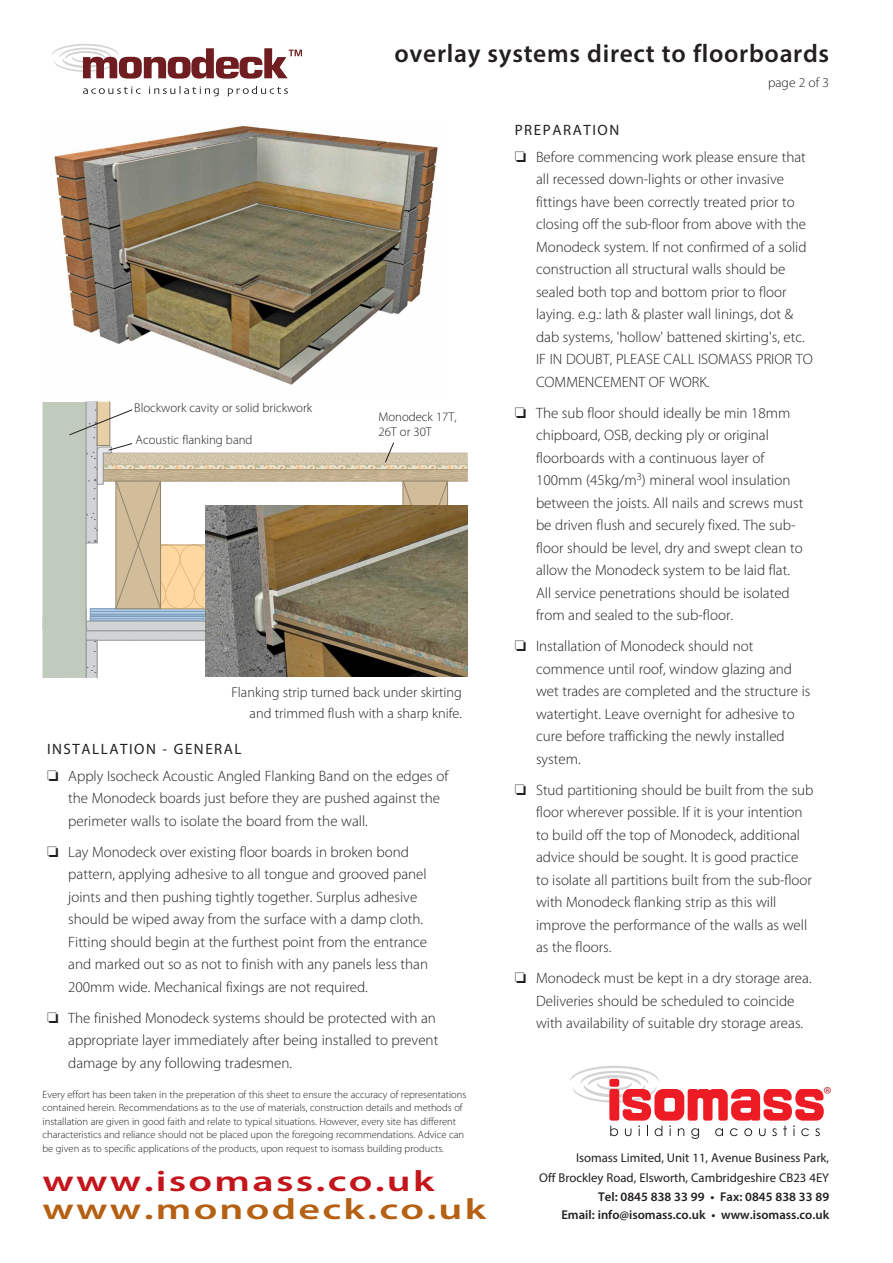
<style>
.page{position:relative;width:893px;height:1263px;background:#fff}
.page>*{position:absolute;margin:0;border:0;box-sizing:border-box;transform-origin:0 0}
.t1{font:600 29.4px "Myriad Pro";letter-spacing:.055em;color:#b56012;scale:1.43 1}
.t2{font:600 29.4px "Myriad Pro";letter-spacing:.055em;color:#c4151c;scale:1.43 1}
.t3{font:600 25.5px "Myriad Pro";letter-spacing:.025em;color:#231f20}
.t4{font:300 20.55px "Myriad Pro";color:#c4151c}
.t5{font:300 15px/22.5px "Myriad Pro";color:#231f20}
.t6{font:300 14.25px/21px "Myriad Pro";color:#231f20;text-align:right}
.t7{font:300 13.5px "Myriad Pro";color:#231f20}
.t8{font:12.75px/19.5px "Myriad Pro";color:#231f20;text-align:right}
.t9{font:600 12.75px/18px "Myriad Pro";color:#231f20;text-align:right}
.t10{font:300 12.75px/15.8px "Myriad Pro";color:#231f20}
.t11{font:300 10.5px/13.5px "Myriad Pro";color:#231f20}
.s1{font-weight:400}
</style>
<div class="page">
<svg style="left:83px;top:86px;width:58px;height:8px"></svg>
<svg style="left:149px;top:86px;width:70px;height:10px"></svg>
<svg style="left:228px;top:86px;width:60px;height:10px"></svg>
<svg style="left:52px;top:44px;width:250px;height:35px"></svg>
<svg style="left:570px;top:1066px;width:254px;height:73px"></svg>
<img style="left:54px;top:125px;width:384px;height:260px">
<svg style="left:43px;top:402px;width:425px;height:276px"></svg>
<h2 class="t3" style="left:394px;top:43px;width:436px">overlay systems direct to floorboards</h2>
<p class="t10" style="left:134px;top:401px;width:179px">Blockwork cavity or solid brickwork</p>
<p class="t10" style="left:136px;top:432px;width:118px">Acoustic flanking band</p>
<p class="t10" style="left:378px;top:410px;width:80px">Monodeck 17T,<br>26T or 30T</p>
<p class="t6" style="left:231px;top:683px;width:232px">Flanking strip turned back under skirting and trimmed flush with a sharp knife.</p>
<p class="t5" style="left:47px;top:737px;width:403px;line-height:26.7px"><span class="s1">INSTALLATION - GENERAL<br></span>❏ Apply Isocheck Acoustic Angled Flanking Band on the edges of</p>
<p class="t5" style="left:68px;top:788px;width:373px">the Monodeck boards just before they are pushed against the perimeter walls to isolate the board from the wall.</p>
<p class="t5" style="left:68px;top:842px;width:361px;text-indent:-21px">❏ Lay Monodeck over existing floor boards in broken bond pattern, applying adhesive to all tongue and grooved panel joints and then pushing tightly together. Surplus adhesive should be wiped away from the surface with a damp cloth.<br>Fitting should begin at the furthest point from the entrance and marked out so as not to finish with any panels less than 200mm wide. Mechanical fixings are not required.</p>
<p class="t5" style="left:68px;top:1008px;width:371px;text-indent:-21px">❏ The finished Monodeck systems should be protected with an appropriate layer immediately after being installed to prevent damage by any following tradesmen.</p>
<p class="t11" style="left:43px;top:1088px;width:425px">Every effort has been taken in the preperation of this sheet to ensure the accuracy of representations contained herein. Recommendations as to the use of materials, construction details and methods of installation are given in good faith and relate to typical situations. However, every site has different characteristics and reliance should not be placed upon the foregoing recommendations. Advice can be given as to specific applications of the products, upon request to isomass building products.</p>
<h1 class="t2" style="left:43px;top:1170px;width:276px">www.isomass.co.uk</h1>
<h1 class="t1" style="left:43px;top:1198px;width:312px">www.monodeck.co.uk</h1>
<p class="t7" style="left:768px;top:77px;width:63px">page 2 of 3</p>
<p class="t5" style="left:515px;top:118px;width:293px;line-height:26.7px"><span class="s1">PREPARATION<br></span>❏ Before commencing work please ensure that</p>
<p class="t5" style="left:536px;top:169px;width:278px">all recessed down-lights or other invasive fittings have been correctly treated prior to closing off the sub-floor from above with the Monodeck system. If not confirmed of a solid construction all structural walls should be sealed both top and bottom prior to floor laying. e.g.: lath &amp; plaster wall linings, dot &amp; dab systems, 'hollow' battened skirting's, etc.<br>IF IN DOUBT, PLEASE CALL ISOMASS PRIOR TO COMMENCEMENT OF WORK.</p>
<p class="t5" style="left:536px;top:403px;width:269px;text-indent:-21px">❏ The sub floor should ideally be min 18mm chipboard, OSB, decking ply or original floorboards with a continuous layer of 100mm (45kg/m<sup>3</sup>) mineral wool insulation between the joists. All nails and screws must be driven flush and securely fixed. The sub&shy;floor should be level, dry and swept clean to allow the Monodeck system to be laid flat.<br>All service penetrations should be isolated from and sealed to the sub-floor.</p>
<p class="t5" style="left:536px;top:636px;width:276px;text-indent:-21px">❏ Installation of Monodeck should not commence until roof, window glazing and wet trades are completed and the structure is watertight. Leave overnight for adhesive to cure before trafficking the newly installed system.</p>
<p class="t5" style="left:536px;top:780px;width:279px;text-indent:-21px">❏ Stud partitioning should be built from the sub floor wherever possible. If it is your intention to build off the top of Monodeck, additional advice should be sought. It is good practice to isolate all partitions built from the sub-floor with Monodeck flanking strip as this will improve the performance of the walls as well as the floors.</p>
<p class="t5" style="left:536px;top:968px;width:277px;text-indent:-21px">❏ Monodeck must be kept in a dry storage area.<br>Deliveries should be scheduled to coincide with availability of suitable dry storage areas.</p>
<h3 class="t4" style="left:823px;top:1086px;width:10px">®</h3>
<p class="t8" style="left:539px;top:1149px;width:291px">Isomass Limited, Unit 11, Avenue Business Park,<br>Off Brockley Road, Elsworth, Cambridgeshire CB23 4EY</p>
<p class="t9" style="left:561px;top:1189px;width:269px">Tel: 0845 838 33 99 • Fax: 0845 838 33 89<br>Email: info@isomass.co.uk • www.isomass.co.uk</p>
</div>
